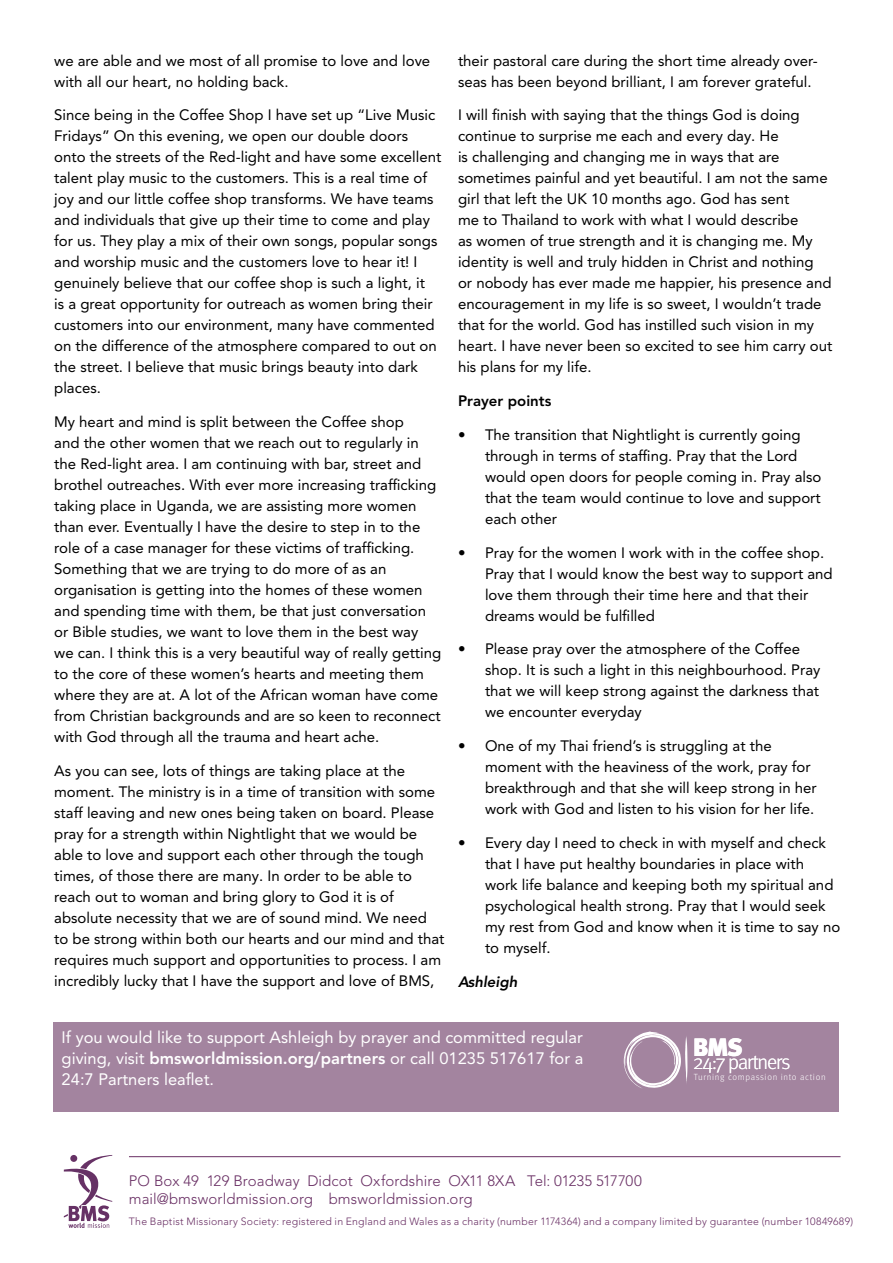
<style>
.page{position:relative;width:893px;height:1263px;background:#fff}
.page>*{position:absolute;margin:0;border:0;box-sizing:border-box;transform-origin:0 0}
.t1{font:25.2px "Meta Black LF";color:#fff}
.t2{font:300 20.7px "Meta";letter-spacing:-.055em;color:#fff}
.Body_paragraph{font:16.5px/21px "Avenir LT Pro";color:#fff;text-align:justify}
.Body_paragraph-2{font:15px/21px "Avenir LT Pro";color:#000}
.t3{font:300 15px/18px "Avenir LT Pro";letter-spacing:.005em;color:#692f64}
.Body_paragraph-3{font:800 15px "Avenir LT Pro";color:#000}
.Body_paragraph-4{font:italic 800 15px "Avenir LT Pro";color:#000}
.t4{font:300 10.5px "Avenir LT Pro";letter-spacing:.02em;color:#692f64}
.t5{font:300 9px "Meta";letter-spacing:.075em;color:#fff}
.s1{font-weight:800}
</style>
<div class="page">
<hr style="left:129px;top:1156px;width:711px;height:1px;background:#692f64">
<svg style="left:64px;top:1155px;width:48px;height:73px"></svg>
<div style="left:53px;top:1022px;width:785px;height:89px;background:#a3849f"></div>
<svg style="left:624px;top:1031px;width:63px;height:57px"></svg>
<p class="Body_paragraph-2" style="left:54px;top:50px;width:378px">we are able and we most of all promise to love and love with all our heart, no holding back.</p>
<p class="Body_paragraph-2" style="left:54px;top:104px;width:389px">Since being in the Coffee Shop I have set up “Live Music Fridays” On this evening, we open our double doors onto the streets of the Red-light and have some excellent talent play music to the customers. This is a real time of joy and our little coffee shop transforms. We have teams and individuals that give up their time to come and play for us. They play a mix of their own songs, popular songs and worship music and the customers love to hear it! I genuinely believe that our coffee shop is such a light, it<br>is a great opportunity for outreach as women bring their customers into our environment, many have commented on the difference of the atmosphere compared to out on the street. I believe that music brings beauty into dark places.</p>
<p class="Body_paragraph-2" style="left:54px;top:411px;width:389px">My heart and mind is split between the Coffee shop<br>and the other women that we reach out to regularly in the Red-light area. I am continuing with bar, street and brothel outreaches. With ever more increasing trafficking taking place in Uganda, we are assisting more women than ever. Eventually I have the desire to step in to the role of a case manager for these victims of trafficking.<br>Something that we are trying to do more of as an organisation is getting into the homes of these women and spending time with them, be that just conversation or Bible studies, we want to love them in the best way we can. I think this is a very beautiful way of really getting to the core of these women’s hearts and meeting them where they are at. A lot of the African woman have come from Christian backgrounds and are so keen to reconnect with God through all the trauma and heart ache.</p>
<p class="Body_paragraph-2" style="left:54px;top:760px;width:392px">As you can see, lots of things are taking place at the moment. The ministry is in a time of transition with some staff leaving and new ones being taken on board. Please pray for a strength within Nightlight that we would be able to love and support each other through the tough times, of those there are many. In order to be able to reach out to woman and bring glory to God it is of absolute necessity that we are of sound mind. We need to be strong within both our hearts and our mind and that requires much support and opportunities to process. I am incredibly lucky that I have the support and love of BMS,</p>
<p class="Body_paragraph-2" style="left:458px;top:50px;width:361px">their pastoral care during the short time already over&shy;seas has been beyond brilliant, I am forever grateful.</p>
<p class="Body_paragraph-2" style="left:458px;top:104px;width:376px">I will finish with saying that the things God is doing continue to surprise me each and every day. He<br>is challenging and changing me in ways that are sometimes painful and yet beautiful. I am not the same girl that left the UK 10 months ago. God has sent<br>me to Thailand to work with what I would describe<br>as women of true strength and it is changing me. My identity is well and truly hidden in Christ and nothing<br>or nobody has ever made me happier, his presence and encouragement in my life is so sweet, I wouldn’t trade that for the world. God has instilled such vision in my heart. I have never been so excited to see him carry out his plans for my life.</p>
<p class="Body_paragraph-3" style="left:458px;top:392px;width:95px">Prayer points</p>
<p class="Body_paragraph-2" style="left:485px;top:424px;width:338px;text-indent:-27px">• The transition that Nightlight is currently going through in terms of staffing. Pray that the Lord would open doors for people coming in. Pray also that the team would continue to love and support each other</p>
<p class="Body_paragraph-2" style="left:485px;top:542px;width:349px;text-indent:-27px">• Pray for the women I work with in the coffee shop.<br>Pray that I would know the best way to support and love them through their time here and that their dreams would be fulfilled</p>
<p class="Body_paragraph-2" style="left:485px;top:639px;width:337px;text-indent:-27px">• Please pray over the atmosphere of the Coffee shop. It is such a light in this neighbourhood. Pray that we will keep strong against the darkness that we encounter everyday</p>
<p class="Body_paragraph-2" style="left:485px;top:735px;width:333px;text-indent:-27px">• One of my Thai friend’s is struggling at the moment with the heaviness of the work, pray for breakthrough and that she will keep strong in her work with God and listen to his vision for her life.</p>
<p class="Body_paragraph-2" style="left:485px;top:832px;width:357px;text-indent:-27px">• Every day I need to check in with myself and check that I have put healthy boundaries in place with work life balance and keeping both my spiritual and psychological health strong. Pray that I would seek my rest from God and know when it is time to say no to myself.</p>
<p class="Body_paragraph-4" style="left:458px;top:973px;width:61px">Ashleigh</p>
<p class="Body_paragraph" style="left:62px;top:1027px;width:523px">If you would like to support Ashleigh by prayer and committed regular giving, visit <span class="s1">bmsworldmission.org/partners</span> or call 01235 517617 for a 24:7 Partners leaflet.</p>
<p class="t1" style="left:693px;top:1032px;width:51px">BMS</p>
<p class="t2" style="left:693px;top:1050px;width:99px">24:7 partners</p>
<p class="t5" style="left:694px;top:1072px;width:133px">Turning compassion into action</p>
<p class="t3" style="left:129px;top:1172px;width:514px">PO Box 49 129 Broadway Didcot Oxfordshire OX11 8XA Tel: 01235 517700 mail@bmsworldmission.org bmsworldmission.org</p>
<p class="t4" style="left:129px;top:1215px;width:726px">The Baptist Missionary Society: registered in England and Wales as a charity (number 1174364) and a company limited by guarantee (number 10849689)</p>
</div>
